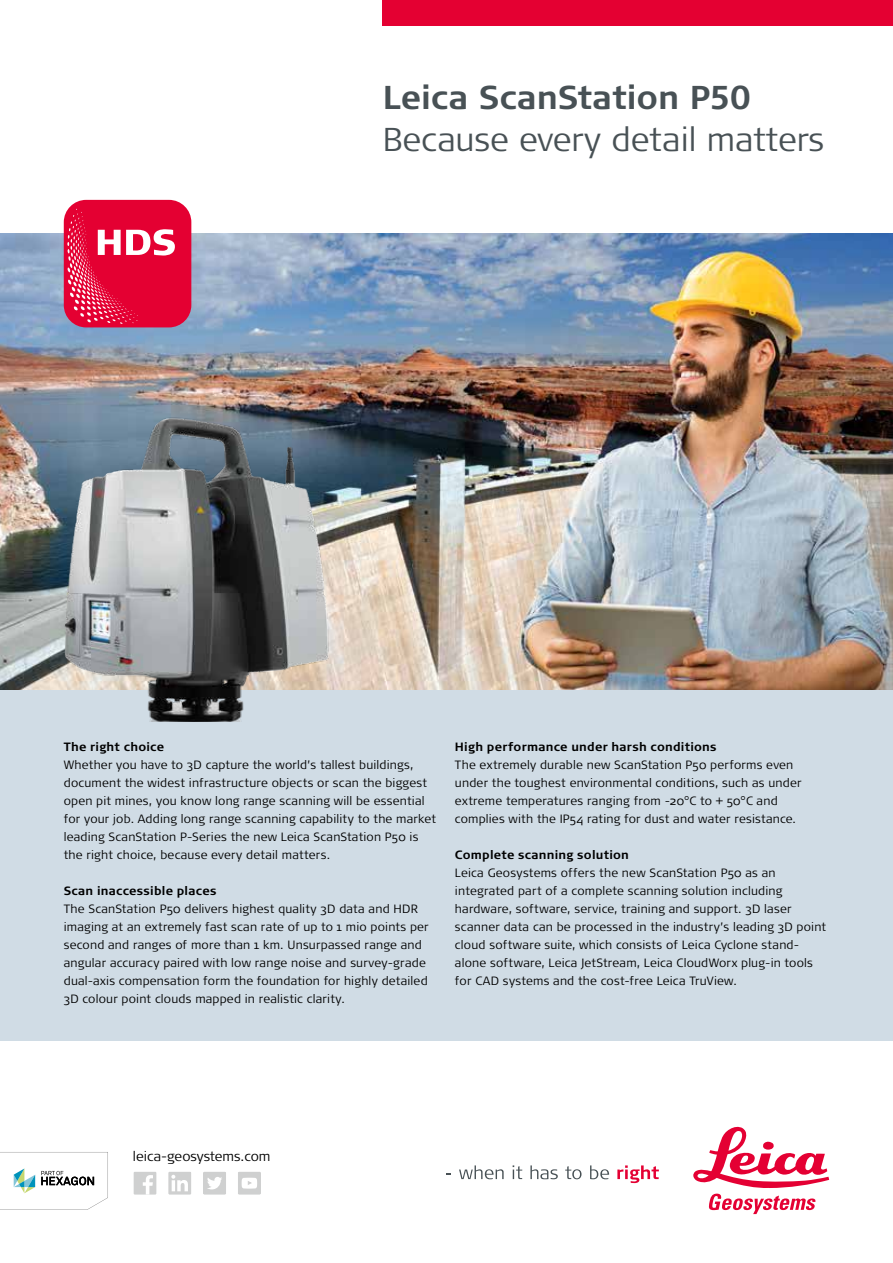
<style>
.page{position:relative;width:893px;height:1263px;background:#fff}
.page>*{position:absolute;margin:0;border:0;box-sizing:border-box;transform-origin:0 0}
.t1{font:300 33px "Signa Pro";color:#485155}
.t2{font:700 33px "Signa Pro";letter-spacing:-.005em;color:#485155}
.t3{font:300 13.5px "Signa Pro";color:#000}
.t4{font:300 12px/18px "Signa Pro";letter-spacing:.015em;color:#000}
.t5{font:700 12px "Signa Pro";letter-spacing:.02em;color:#000}
</style>
<div class="page">
<img style="left:0;top:234px;width:893px;height:456px">
<div style="left:0;top:690px;width:893px;height:351px;background:#d0dce5"></div>
<img style="left:39px;top:394px;width:312px;height:328px">
<div style="left:383px;top:0;width:510px;height:26px;background:#e40032"></div>
<svg style="left:459px;top:1165px;width:45px;height:14px"></svg>
<svg style="left:513px;top:1165px;width:9px;height:14px"></svg>
<svg style="left:530px;top:1165px;width:28px;height:14px"></svg>
<svg style="left:565px;top:1166px;width:16px;height:13px"></svg>
<svg style="left:590px;top:1165px;width:19px;height:14px"></svg>
<svg style="left:617px;top:1165px;width:42px;height:18px"></svg>
<svg style="left:693px;top:1127px;width:136px;height:87px"></svg>
<svg style="left:0;top:1152px;width:108px;height:58px"></svg>
<div style="left:64px;top:200px;width:127px;height:127px;background:#e40032;border-radius:22px"></div>
<svg style="left:67px;top:209px;width:108px;height:115px"></svg>
<svg style="left:238px;top:1172px;width:23px;height:23px"></svg>
<svg style="left:203px;top:1172px;width:23px;height:23px"></svg>
<svg style="left:168px;top:1172px;width:23px;height:23px"></svg>
<svg style="left:133px;top:1172px;width:24px;height:23px"></svg>
<h1 class="t2" style="left:383px;top:75px;width:370px">Leica ScanStation P50</h1>
<h1 class="t1" style="left:383px;top:116px;width:443px">Because every detail matters</h1>
<p class="t5" style="left:64px;top:738px;width:102px">The right choice</p>
<p class="t4" style="left:64px;top:755px;width:374px">Whether you have to 3D capture the world’s tallest buildings, document the widest infrastructure objects or scan the biggest open pit mines, you know long range scanning will be essential for your job. Adding long range scanning capability to the market leading ScanStation P-Series the new Leica ScanStation P50 is the right choice, because every detail matters.</p>
<p class="t5" style="left:64px;top:882px;width:154px">Scan inaccessible places</p>
<p class="t4" style="left:64px;top:899px;width:366px">The ScanStation P50 delivers highest quality 3D data and HDR imaging at an extremely fast scan rate of up to 1 mio points per second and ranges of more than 1 km. Unsurpassed range and angular accuracy paired with low range noise and survey-grade dual-axis compensation form the foundation for highly detailed 3D colour point clouds mapped in realistic clarity.</p>
<p class="t5" style="left:455px;top:738px;width:263px">High performance under harsh conditions</p>
<p class="t4" style="left:455px;top:755px;width:348px">The extremely durable new ScanStation P50 performs even under the toughest environmental conditions, such as under extreme temperatures ranging from -20°C to + 50°C and complies with the IP54 rating for dust and water resistance.</p>
<p class="t5" style="left:455px;top:846px;width:175px">Complete scanning solution</p>
<p class="t4" style="left:455px;top:863px;width:373px">Leica Geosystems offers the new ScanStation P50 as an integrated part of a complete scanning solution including hardware, software, service, training and support. 3D laser scanner data can be processed in the industry’s leading 3D point cloud software suite, which consists of Leica Cyclone stand&shy;alone software, Leica JetStream, Leica CloudWorx plug-in tools for CAD systems and the cost-free Leica TruView.</p>
<p class="t3" style="left:133px;top:1146px;width:139px">leica-geosystems.com</p>
</div>
